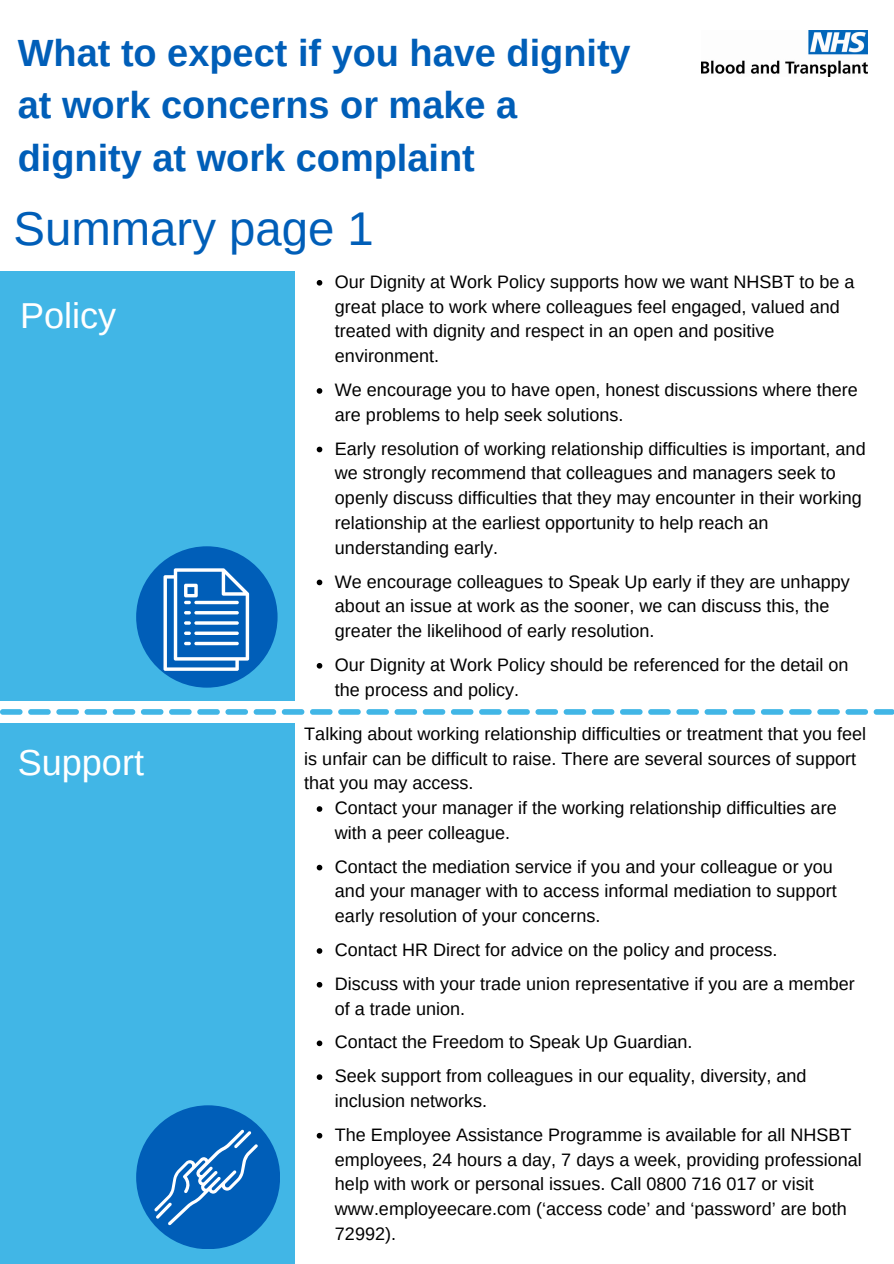
<style>
.page{position:relative;width:894px;height:1264px;background:#fff}
.page>*{position:absolute;margin:0;border:0;box-sizing:border-box;transform-origin:0 0}
.t1{font:47.25px "Arimo";color:#005eb8}
.t2{font:700 37.95px/52.3px "Arimo";color:#005eb8}
.t3{font:36px "Arimo";color:#fff}
.t4{font:18px/24.8px "Arimo";color:#000}
</style>
<div class="page">
<img style="left:701px;top:31px;width:166px;height:46px">
<div style="left:0;top:272px;width:294px;height:428px;background:#41b6e6"></div>
<div style="left:0;top:723px;width:294px;height:540px;background:#41b6e6"></div>
<div style="left:136px;top:546px;width:141px;height:141px;background:#005eb8;border-radius:50%"></div>
<svg style="left:316px;top:806px;width:6px;height:5px"></svg>
<svg style="left:316px;top:864px;width:6px;height:6px"></svg>
<svg style="left:316px;top:948px;width:6px;height:5px"></svg>
<svg style="left:316px;top:982px;width:6px;height:5px"></svg>
<svg style="left:316px;top:1040px;width:6px;height:6px"></svg>
<svg style="left:316px;top:1074px;width:6px;height:5px"></svg>
<svg style="left:316px;top:1132px;width:6px;height:6px"></svg>
<svg style="left:163px;top:568px;width:86px;height:103px"></svg>
<div style="left:136px;top:1105px;width:144px;height:144px;background:#005eb8;border-radius:50%"></div>
<svg style="left:154px;top:1129px;width:104px;height:96px"></svg>
<svg style="left:316px;top:280px;width:6px;height:5px"></svg>
<svg style="left:316px;top:388px;width:6px;height:6px"></svg>
<svg style="left:316px;top:446px;width:6px;height:6px"></svg>
<svg style="left:316px;top:579px;width:6px;height:6px"></svg>
<svg style="left:316px;top:663px;width:6px;height:5px"></svg>
<svg style="left:0;top:709px;width:893px;height:5px"></svg>
<p class="t2" style="left:18px;top:26px;width:614px">What to expect if you have dignity at work concerns or make a dignity at work complaint</p>
<p class="t1" style="left:14px;top:202px;width:361px">Summary page 1</p>
<p class="t3" style="left:20px;top:295px;width:98px">Policy</p>
<p class="t3" style="left:18px;top:742px;width:128px">Support</p>
<p class="t4" style="left:335px;top:269px;width:521px">Our Dignity at Work Policy supports how we want NHSBT to be a great place to work where colleagues feel engaged, valued and treated with dignity and respect in an open and positive environment.</p>
<p class="t4" style="left:335px;top:377px;width:524px">We encourage you to have open, honest discussions where there are problems to help seek solutions.</p>
<p class="t4" style="left:335px;top:436px;width:532px">Early resolution of working relationship difficulties is important, and we strongly recommend that colleagues and managers seek to openly discuss difficulties that they may encounter in their working relationship at the earliest opportunity to help reach an understanding early.</p>
<p class="t4" style="left:335px;top:569px;width:516px">We encourage colleagues to Speak Up early if they are unhappy about an issue at work as the sooner, we can discuss this, the greater the likelihood of early resolution.</p>
<p class="t4" style="left:335px;top:652px;width:515px">Our Dignity at Work Policy should be referenced for the detail on the process and policy.</p>
<p class="t4" style="left:304px;top:721px;width:563px">Talking about working relationship difficulties or treatment that you feel is unfair can be difficult to raise. There are several sources of support that you may access.</p>
<p class="t4" style="left:335px;top:795px;width:503px">Contact your manager if the working relationship difficulties are with a peer colleague.</p>
<p class="t4" style="left:335px;top:854px;width:503px">Contact the mediation service if you and your colleague or you and your manager with to access informal mediation to support early resolution of your concerns.</p>
<p class="t4" style="left:335px;top:937px;width:444px">Contact HR Direct for advice on the policy and process.</p>
<p class="t4" style="left:335px;top:971px;width:521px">Discuss with your trade union representative if you are a member of a trade union.</p>
<p class="t4" style="left:335px;top:1029px;width:359px">Contact the Freedom to Speak Up Guardian.</p>
<p class="t4" style="left:335px;top:1063px;width:473px">Seek support from colleagues in our equality, diversity, and inclusion networks.</p>
<p class="t4" style="left:335px;top:1122px;width:528px">The Employee Assistance Programme is available for all NHSBT employees, 24 hours a day, 7 days a week, providing professional help with work or personal issues. Call 0800 716 017 or visit www.employeecare.com (‘access code’ and ‘password’ are both 72992).</p>
</div>
